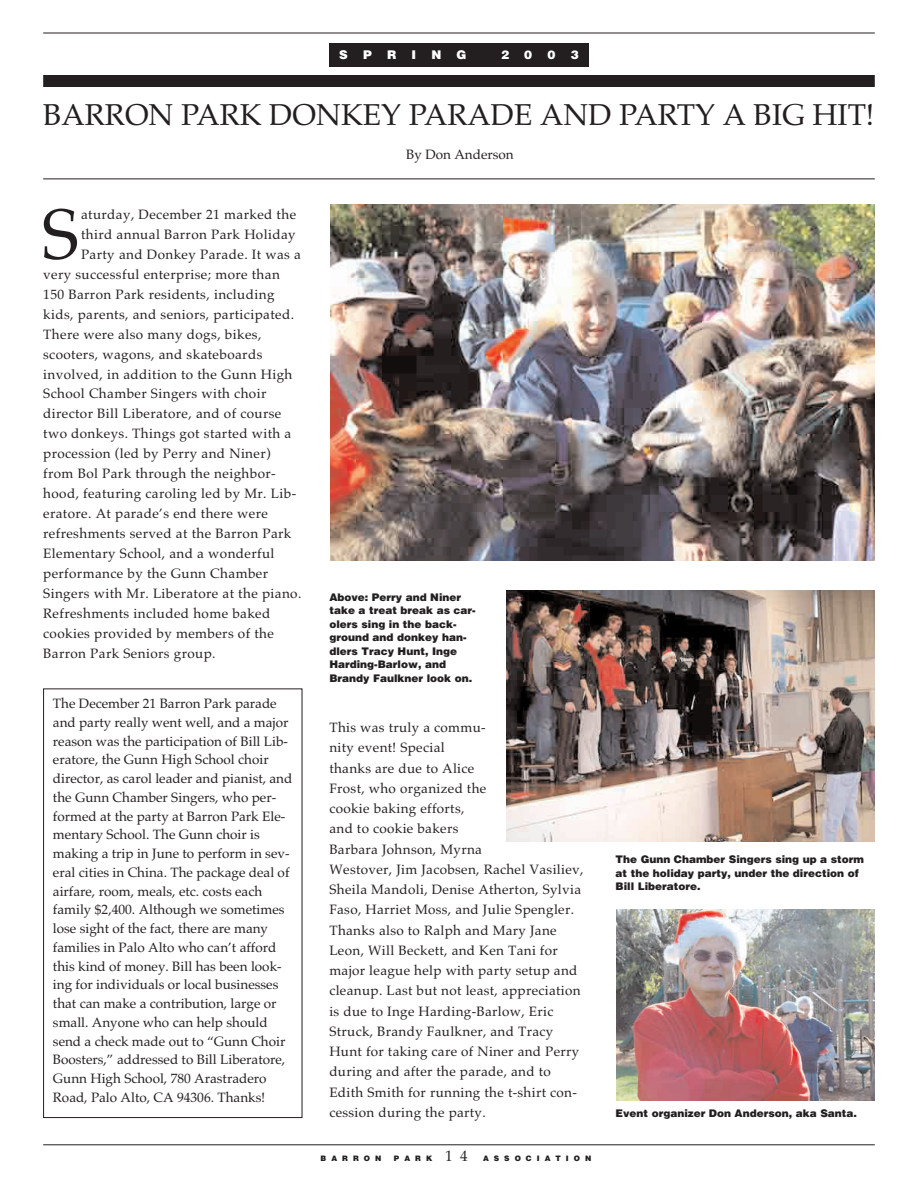
<style>
.page{position:relative;width:918px;height:1188px;background:#fff}
.page>*{position:absolute;margin:0;border:0;box-sizing:border-box;transform-origin:0 0}
.t1{font:70.95px "Palatino";color:#231f20}
.t2{font:30px "Palatino";color:#231f20}
.t3{font:13.5px/20.2px "Palatino";letter-spacing:.025em;color:#231f20}
.t4{font:13.5px/18.8px "Palatino";color:#231f20}
.t5{font:900 12px "Helvetica";color:#fff}
.t6{font:900 10.5px/13.5px "Helvetica";color:#231f20}
.t7{font:900 7.5px "Helvetica";letter-spacing:.665em;color:#231f20}
.s1{font-family:"Palatino";font-weight:400;font-size:15px}
</style>
<div class="page">
<hr style="left:43px;top:33px;width:832px;height:1px;background:#231f20">
<hr style="left:43px;top:1145px;width:832px;height:1px;background:#231f20">
<div style="left:329px;top:43px;width:260px;height:24px;background:#231f20"></div>
<hr style="left:43px;top:179px;width:832px;height:1px;background:#231f20">
<img style="left:331px;top:204px;width:544px;height:356px">
<img style="left:506px;top:590px;width:369px;height:252px">
<img style="left:617px;top:909px;width:258px;height:191px">
<div style="left:43px;top:688px;width:259px;height:430px;border:1px solid #231f20"></div>
<div style="left:43px;top:75px;width:832px;height:12px;background:#231f20"></div>
<p class="t5" style="left:339px;top:47px;width:10px">S</p>
<p class="t5" style="left:363px;top:47px;width:10px">P</p>
<p class="t5" style="left:387px;top:47px;width:11px">R</p>
<p class="t5" style="left:412px;top:47px;width:6px">I</p>
<p class="t5" style="left:431px;top:47px;width:11px">N</p>
<p class="t5" style="left:457px;top:47px;width:11px">G</p>
<p class="t5" style="left:501px;top:47px;width:10px">2</p>
<p class="t5" style="left:524px;top:47px;width:10px">0</p>
<p class="t5" style="left:547px;top:47px;width:10px">0</p>
<p class="t5" style="left:571px;top:47px;width:10px">3</p>
<h2 class="t2" style="left:43px;top:97px;width:833px">BARRON PARK DONKEY PARADE AND PARTY A BIG HIT!</h2>
<p class="t4" style="left:406px;top:145px;width:109px">By Don Anderson</p>
<h1 class="t1" style="left:42px;top:193px;width:39px">S</h1>
<p class="t3" style="left:81px;top:204px;width:217px">aturday, December 21 marked the</p>
<p class="t3" style="left:81px;top:224px;width:216px">third annual Barron Park Holiday</p>
<p class="t3" style="left:81px;top:244px;width:221px">Party and Donkey Parade. It was a</p>
<p class="t3" style="left:43px;top:264px;width:238px">very successful enterprise; more than</p>
<p class="t3" style="left:43px;top:284px;width:233px">150 Barron Park residents, including</p>
<p class="t3" style="left:43px;top:304px;width:252px">kids, parents, and seniors, participated.</p>
<p class="t3" style="left:43px;top:324px;width:220px">There were also many dogs, bikes,</p>
<p class="t3" style="left:43px;top:344px;width:221px">scooters, wagons, and skateboards</p>
<p class="t3" style="left:43px;top:364px;width:251px">involved, in addition to the Gunn High</p>
<p class="t3" style="left:43px;top:384px;width:225px">School Chamber Singers with choir</p>
<p class="t3" style="left:43px;top:404px;width:240px">director Bill Liberatore, and of course</p>
<p class="t3" style="left:43px;top:424px;width:250px">two donkeys. Things got started with a</p>
<p class="t3" style="left:43px;top:444px;width:229px">procession (led by Perry and Niner)</p>
<p class="t3" style="left:43px;top:463px;width:234px">from Bol Park through the neighbor-</p>
<p class="t3" style="left:43px;top:483px;width:255px">hood, featuring caroling led by Mr. Lib-</p>
<p class="t3" style="left:43px;top:503px;width:226px">eratore. At parade’s end there were</p>
<p class="t3" style="left:43px;top:523px;width:250px">refreshments served at the Barron Park</p>
<p class="t3" style="left:43px;top:543px;width:233px">Elementary School, and a wonderful</p>
<p class="t3" style="left:43px;top:563px;width:226px">performance by the Gunn Chamber</p>
<p class="t3" style="left:43px;top:583px;width:260px">Singers with Mr. Liberatore at the piano.</p>
<p class="t3" style="left:43px;top:603px;width:229px">Refreshments included home baked</p>
<p class="t3" style="left:43px;top:623px;width:232px">cookies provided by members of the</p>
<p class="t3" style="left:43px;top:643px;width:174px">Barron Park Seniors group.</p>
<p class="t4" style="left:53px;top:694px;width:241px">The December 21 Barron Park parade and party really went well, and a major reason was the participation of Bill Lib&shy;eratore, the Gunn High School choir director, as carol leader and pianist, and the Gunn Chamber Singers, who per&shy;formed at the party at Barron Park Ele&shy;mentary School. The Gunn choir is making a trip in June to perform in sev&shy;eral cities in China. The package deal of airfare, room, meals, etc. costs each family $2,400. Although we sometimes lose sight of the fact, there are many families in Palo Alto who can’t afford this kind of money. Bill has been look&shy;ing for individuals or local businesses that can make a contribution, large or small. Anyone who can help should send a check made out to “Gunn Choir Boosters,” addressed to Bill Liberatore, Gunn High School, 780 Arastradero Road, Palo Alto, CA 94306. Thanks!</p>
<p class="t6" style="left:329px;top:590px;width:148px">Above: Perry and Niner take a treat break as car&shy;olers sing in the back&shy;ground and donkey han&shy;dlers Tracy Hunt, Inge<br>Harding-Barlow, and<br>Brandy Faulkner look on.</p>
<p class="t3" style="left:329px;top:717px;width:256px">This was truly a commu-<br>nity event! Special<br>thanks are due to Alice<br>Frost, who organized the<br>cookie baking efforts,<br>and to cookie bakers<br>Barbara Johnson, Myrna<br>Westover, Jim Jacobsen, Rachel Vasiliev,<br>Sheila Mandoli, Denise Atherton, Sylvia<br>Faso, Harriet Moss, and Julie Spengler.<br>Thanks also to Ralph and Mary Jane<br>Leon, Will Beckett, and Ken Tani for major league help with party setup and cleanup. Last but not least, appreciation is due to Inge Harding-Barlow, Eric<br>Struck, Brandy Faulkner, and Tracy<br>Hunt for taking care of Niner and Perry during and after the parade, and to<br>Edith Smith for running the t-shirt con&shy;cession during the party.</p>
<p class="t7" style="left:321px;top:1155px;width:62px">BARRON</p>
<p class="t7" style="left:394px;top:1155px;width:199px">PARK <span class="s1">14</span> ASSOCIATION</p>
<p class="t6" style="left:616px;top:853px;width:250px">The Gunn Chamber Singers sing up a storm at the holiday party, under the direction of<br>Bill Liberatore.</p>
<p class="t6" style="left:616px;top:1107px;width:243px">Event organizer Don Anderson, aka Santa.</p>
</div>
